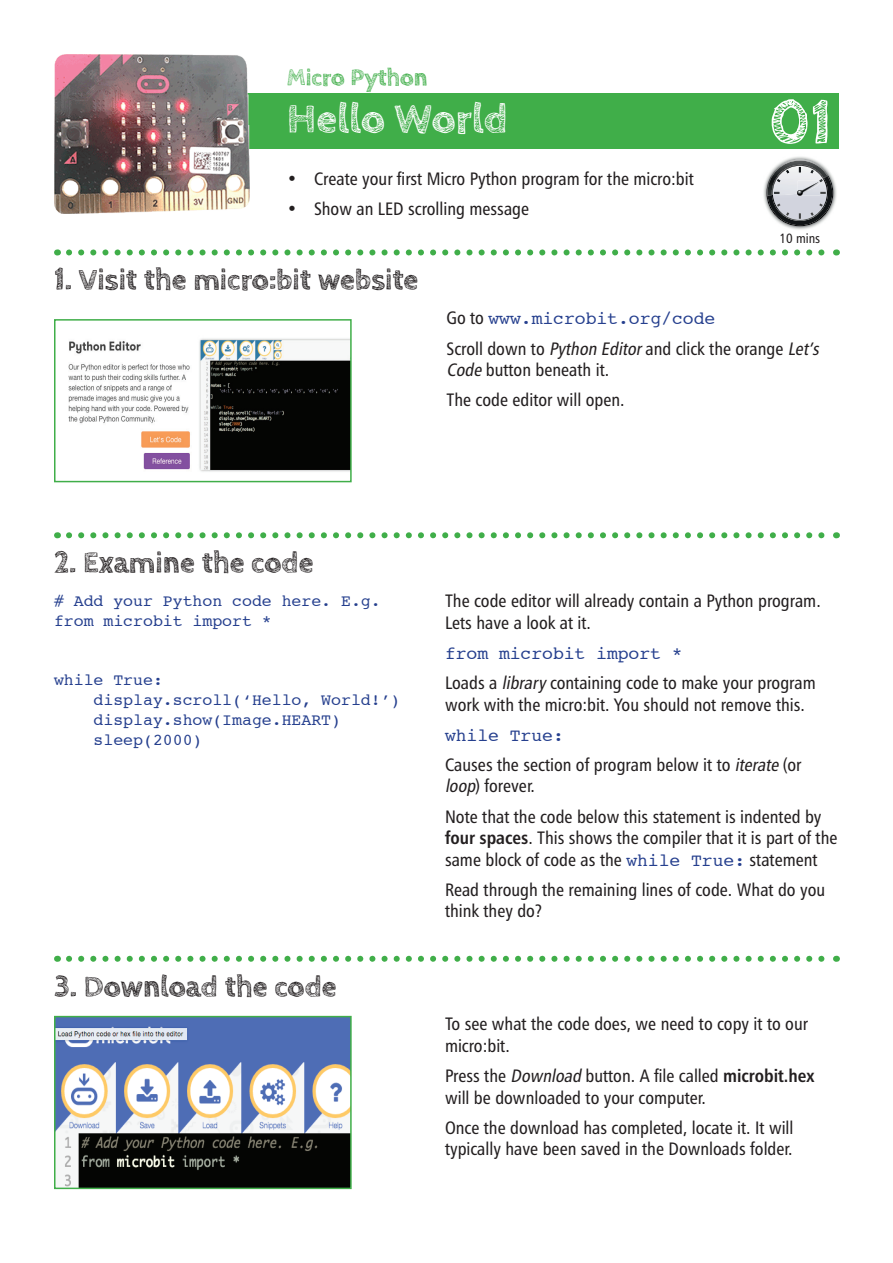
<style>
.page{position:relative;width:893px;height:1263px;background:#fff}
.page>*{position:absolute;margin:0;border:0;box-sizing:border-box;transform-origin:0 0}
.t1{font:700 60px "Cabin Sketch";color:#fff}
.t2{font:700 42px "Cabin Sketch";letter-spacing:-.005em;color:#fff}
.t3{font:700 30px "Cabin Sketch";color:#231f20}
.t4{font:700 24px "Cabin Sketch";color:#40ae49}
.t5{font:18px/21.6px "Humanist 777 BT Roman Condensed B";color:#231f20}
.t6{font:18px "Courier";color:#253f8e}
.t7{font:16.5px/19.8px "Courier";color:#253f8e}
.t8{font:13.5px "Humanist 777 BT Roman Condensed B";color:#231f20}
.s1{font-family:"Humanist 777 BT Roman Condensed B";color:#231f20}
.s2{font-style:italic}
.s3{font-family:"Humanist 777 BT Bold Condensed B"}
.s4{font-family:"Courier";color:#253f8e}
</style>
<div class="page">
<div style="left:54px;top:93px;width:785px;height:56px;background:#40ae49"></div>
<img style="left:54px;top:54px;width:195px;height:160px">
<img style="left:763px;top:156px;width:74px;height:74px">
<svg style="left:766px;top:159px;width:67px;height:67px;background:#abadb0"></svg>
<svg style="left:69px;top:249px;width:756px;height:6px"></svg>
<img style="left:68px;top:338px;width:281px;height:134px">
<div style="left:54px;top:319px;width:298px;height:163px;border:2px solid #40ae49"></div>
<svg style="left:69px;top:532px;width:756px;height:6px"></svg>
<svg style="left:69px;top:956px;width:756px;height:6px"></svg>
<img style="left:57px;top:1019px;width:292px;height:167px">
<div style="left:54px;top:1016px;width:298px;height:173px;border:2px solid #40ae49"></div>
<h3 class="t4" style="left:287px;top:64px;width:142px">Micro Python</h3>
<h2 class="t2" style="left:287px;top:95px;width:222px">Hello World</h2>
<p class="t5" style="left:287px;top:168px;width:408px">• Create your first Micro Python program for the micro:bit</p>
<p class="t5" style="left:287px;top:198px;width:244px">• Show an LED scrolling message</p>
<h3 class="t3" style="left:54px;top:263px;width:366px">1. Visit the micro:bit website</h3>
<h1 class="t1" style="left:769px;top:90px;width:65px">01</h1>
<p class="t8" style="left:779px;top:230px;width:42px">10 mins</p>
<p class="t6" style="left:446px;top:305px;width:270px"><span class="s1">Go to</span> www.microbit.org/code</p>
<p class="t5" style="left:446px;top:337px;width:378px">Scroll down to <span class="s2">Python Editor</span>and click the orange <span class="s2">Let’s<br>Code</span> button beneath it.</p>
<p class="t5" style="left:446px;top:389px;width:180px">The code editor will open.</p>
<h3 class="t3" style="left:54px;top:546px;width:261px">2. Examine the code</h3>
<p class="t7" style="left:54px;top:590px;width:328px"># Add your Python code here. E.g. from microbit import *</p>
<p class="t7" style="left:94px;top:670px;width:308px;text-indent:-40px">while True:<br>display.scroll(‘Hello, World!’) display.show(Image.HEART) sleep(2000)</p>
<h3 class="t3" style="left:54px;top:969px;width:284px">3. Download the code</h3>
<p class="t5" style="left:445px;top:590px;width:377px">The code editor will already contain a Python program.<br>Lets have a look at it.</p>
<p class="t6" style="left:445px;top:639px;width:239px">from microbit import *</p>
<p class="t5" style="left:445px;top:672px;width:372px">Loads a <span class="s2">library</span> containing code to make your program work with the micro:bit. You should not remove this.</p>
<p class="t6" style="left:445px;top:721px;width:120px">while True:</p>
<p class="t5" style="left:445px;top:753px;width:358px">Causes the section of program below it to <span class="s2">iterate</span> (or <span class="s2">loop</span>) forever.</p>
<p class="t5" style="left:445px;top:805px;width:394px">Note that the code below this statement is indented by <span class="s3">four spaces</span>. This shows the compiler that it is part of the same block of code as the <span class="s4">while True:</span> statement</p>
<p class="t5" style="left:445px;top:878px;width:382px">Read through the remaining lines of code. What do you think they do?</p>
<p class="t5" style="left:445px;top:1013px;width:364px">To see what the code does, we need to copy it to our micro:bit.</p>
<p class="t5" style="left:445px;top:1065px;width:371px">Press the <span class="s2">Download</span> button. A file called <span class="s3">microbit.hex </span>will be downloaded to your computer.</p>
<p class="t5" style="left:445px;top:1116px;width:350px">Once the download has completed, locate it. It will typically have been saved in the Downloads folder.</p>
</div>
